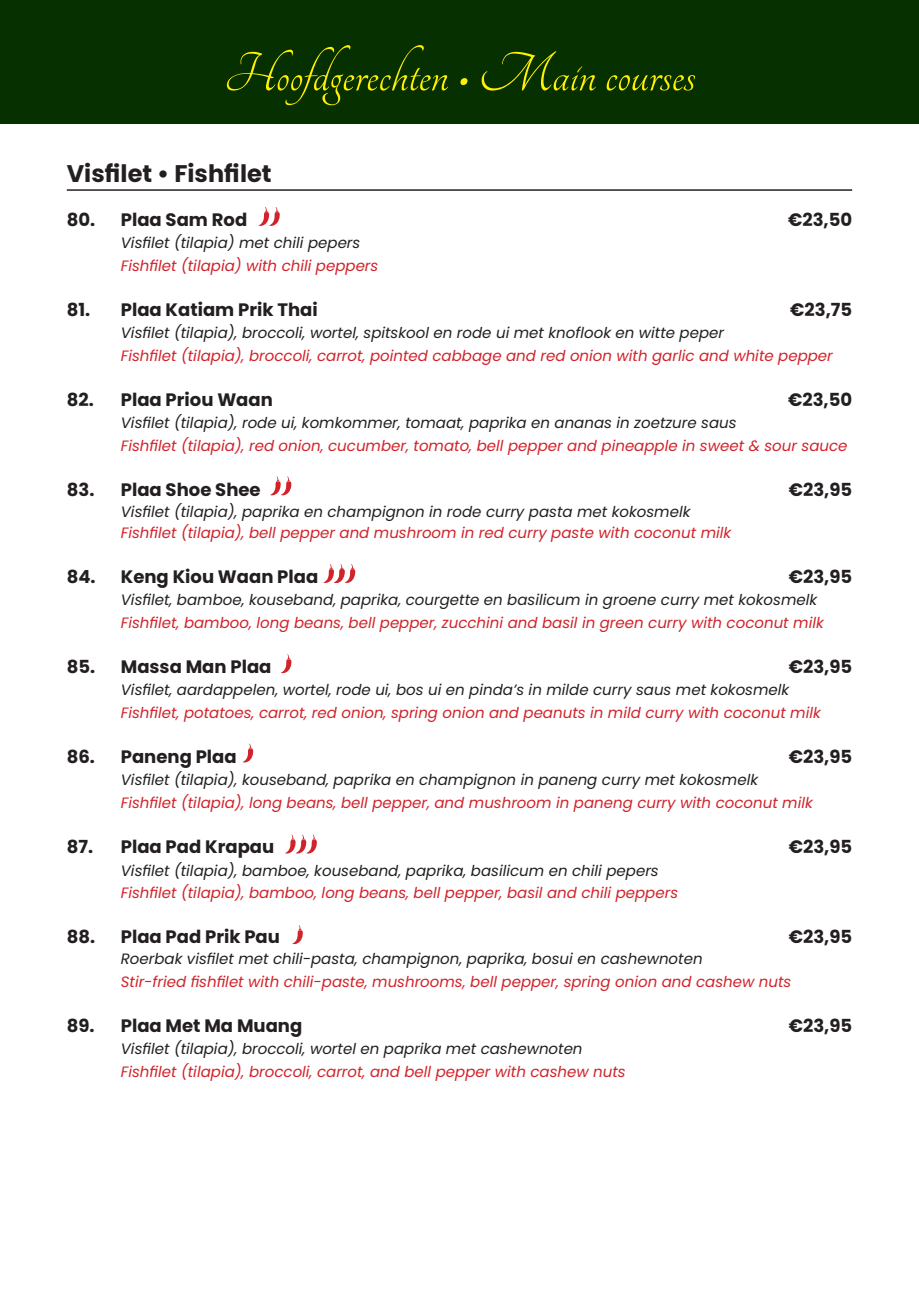
<style>
.page{position:relative;width:919px;height:1289px;background:#fff}
.page>*{position:absolute;margin:0;border:0;box-sizing:border-box;transform-origin:0 0}
.t1{font:60px "Tangerine";color:#fff101}
.t2{font:700 24px "Poppins";color:#231f20}
.Gerecht{font:700 18px "Poppins";color:#231f20}
.Rood_hoofdtekst{font:italic 15px "Poppins";color:#d1232a}
.Wit_hoofdtekst{font:italic 15px "Poppins";color:#231f20}
.Wit_hoofdtekst-2{font:italic 15px "Poppins";color:#d1232a}
.Gerecht-2{font:italic 15px "Poppins";color:#231f20}
</style>
<div class="page">
<div style="left:0;top:0;width:918px;height:123px;background:#073001"></div>
<hr style="left:67px;top:189px;width:785px;height:2px;background:#231f20">
<svg style="left:258px;top:207px;width:22px;height:19px"></svg>
<svg style="left:270px;top:476px;width:21px;height:19px"></svg>
<svg style="left:323px;top:564px;width:32px;height:19px"></svg>
<svg style="left:281px;top:654px;width:10px;height:19px"></svg>
<svg style="left:243px;top:743px;width:10px;height:19px"></svg>
<svg style="left:285px;top:834px;width:32px;height:19px"></svg>
<svg style="left:292px;top:925px;width:11px;height:19px"></svg>
<p class="t1" style="left:224px;top:45px;width:473px">Hoofdgerechten • Main courses</p>
<p class="t2" style="left:67px;top:159px;width:206px">Visfilet • Fishfilet</p>
<p class="Gerecht" style="left:67px;top:209px;width:182px">80. Plaa Sam Rod</p>
<p class="Gerecht" style="left:788px;top:209px;width:66px">€23,50</p>
<p class="Wit_hoofdtekst" style="left:121px;top:234px;width:241px">Visfilet (tilapia) met chili pepers</p>
<p class="Rood_hoofdtekst" style="left:121px;top:257px;width:259px">Fishfilet (tilapia) with chili peppers</p>
<p class="Gerecht" style="left:67px;top:299px;width:252px">81. Plaa Katiam Prik Thai</p>
<p class="Gerecht" style="left:790px;top:299px;width:63px">€23,75</p>
<p class="Wit_hoofdtekst" style="left:121px;top:324px;width:604px">Visfilet (tilapia), broccoli, wortel, spitskool en rode ui met knoflook en witte peper</p>
<p class="Rood_hoofdtekst" style="left:121px;top:347px;width:713px">Fishfilet (tilapia), broccoli, carrot, pointed cabbage and red onion with garlic and white pepper</p>
<p class="Gerecht" style="left:67px;top:389px;width:207px">82. Plaa Priou Waan</p>
<p class="Gerecht" style="left:788px;top:389px;width:66px">€23,50</p>
<p class="Wit_hoofdtekst" style="left:121px;top:414px;width:617px">Visfilet (tilapia), rode ui, komkommer, tomaat, paprika en ananas in zoetzure saus</p>
<p class="Rood_hoofdtekst" style="left:121px;top:437px;width:728px">Fishfilet (tilapia), red onion, cucumber, tomato, bell pepper and pineapple in sweet &amp; sour sauce</p>
<p class="Gerecht" style="left:67px;top:479px;width:195px">83. Plaa Shoe Shee</p>
<p class="Gerecht" style="left:788px;top:479px;width:65px">€23,95</p>
<p class="Wit_hoofdtekst" style="left:121px;top:503px;width:571px">Visfilet (tilapia), paprika en champignon in rode curry pasta met kokosmelk</p>
<p class="Wit_hoofdtekst-2" style="left:121px;top:524px;width:612px">Fishfilet (tilapia), bell pepper and mushroom in red curry paste with coconut milk</p>
<p class="Gerecht" style="left:67px;top:566px;width:253px">84. Keng Kiou Waan Plaa</p>
<p class="Gerecht" style="left:788px;top:566px;width:65px">€23,95</p>
<p class="Wit_hoofdtekst" style="left:121px;top:591px;width:697px">Visfilet, bamboe, kouseband, paprika, courgette en basilicum in groene curry met kokosmelk</p>
<p class="Rood_hoofdtekst" style="left:121px;top:614px;width:704px">Fishfilet, bamboo, long beans, bell pepper, zucchini and basil in green curry with coconut milk</p>
<p class="Gerecht" style="left:67px;top:656px;width:206px">85. Massa Man Plaa</p>
<p class="Gerecht" style="left:788px;top:656px;width:65px">€23,95</p>
<p class="Gerecht-2" style="left:121px;top:681px;width:670px">Visfilet, aardappelen, wortel, rode ui, bos ui en pinda’s in milde curry saus met kokosmelk</p>
<p class="Rood_hoofdtekst" style="left:121px;top:704px;width:701px">Fishfilet, potatoes, carrot, red onion, spring onion and peanuts in mild curry with coconut milk</p>
<p class="Gerecht" style="left:67px;top:746px;width:171px">86. Paneng Plaa</p>
<p class="Gerecht" style="left:788px;top:746px;width:65px">€23,95</p>
<p class="Wit_hoofdtekst" style="left:121px;top:771px;width:638px">Visfilet (tilapia), kouseband, paprika en champignon in paneng curry met kokosmelk</p>
<p class="Rood_hoofdtekst" style="left:121px;top:794px;width:693px">Fishfilet (tilapia), long beans, bell pepper, and mushroom in paneng curry with coconut milk</p>
<p class="Gerecht" style="left:67px;top:836px;width:209px">87. Plaa Pad Krapau</p>
<p class="Gerecht" style="left:788px;top:836px;width:65px">€23,95</p>
<p class="Wit_hoofdtekst" style="left:121px;top:861px;width:539px">Visfilet (tilapia), bamboe, kouseband, paprika, basilicum en chili pepers</p>
<p class="Rood_hoofdtekst" style="left:121px;top:884px;width:558px">Fishfilet (tilapia), bamboo, long beans, bell pepper, basil and chili peppers</p>
<p class="Gerecht" style="left:67px;top:926px;width:215px">88. Plaa Pad Prik Pau</p>
<p class="Gerecht" style="left:788px;top:926px;width:65px">€23,95</p>
<p class="Wit_hoofdtekst" style="left:121px;top:950px;width:583px">Roerbak visfilet met chili-pasta, champignon, paprika, bosui en cashewnoten</p>
<p class="Rood_hoofdtekst" style="left:121px;top:972px;width:672px">Stir-fried fishfilet with chili-paste, mushrooms, bell pepper, spring onion and cashew nuts</p>
<p class="Gerecht" style="left:67px;top:1014px;width:237px">89. Plaa Met Ma Muang</p>
<p class="Gerecht" style="left:788px;top:1014px;width:65px">€23,95</p>
<p class="Wit_hoofdtekst" style="left:121px;top:1040px;width:463px">Visfilet (tilapia), broccoli, wortel en paprika met cashewnoten</p>
<p class="Wit_hoofdtekst-2" style="left:121px;top:1062px;width:506px">Fishfilet (tilapia), broccoli, carrot, and bell pepper with cashew nuts</p>
</div>
